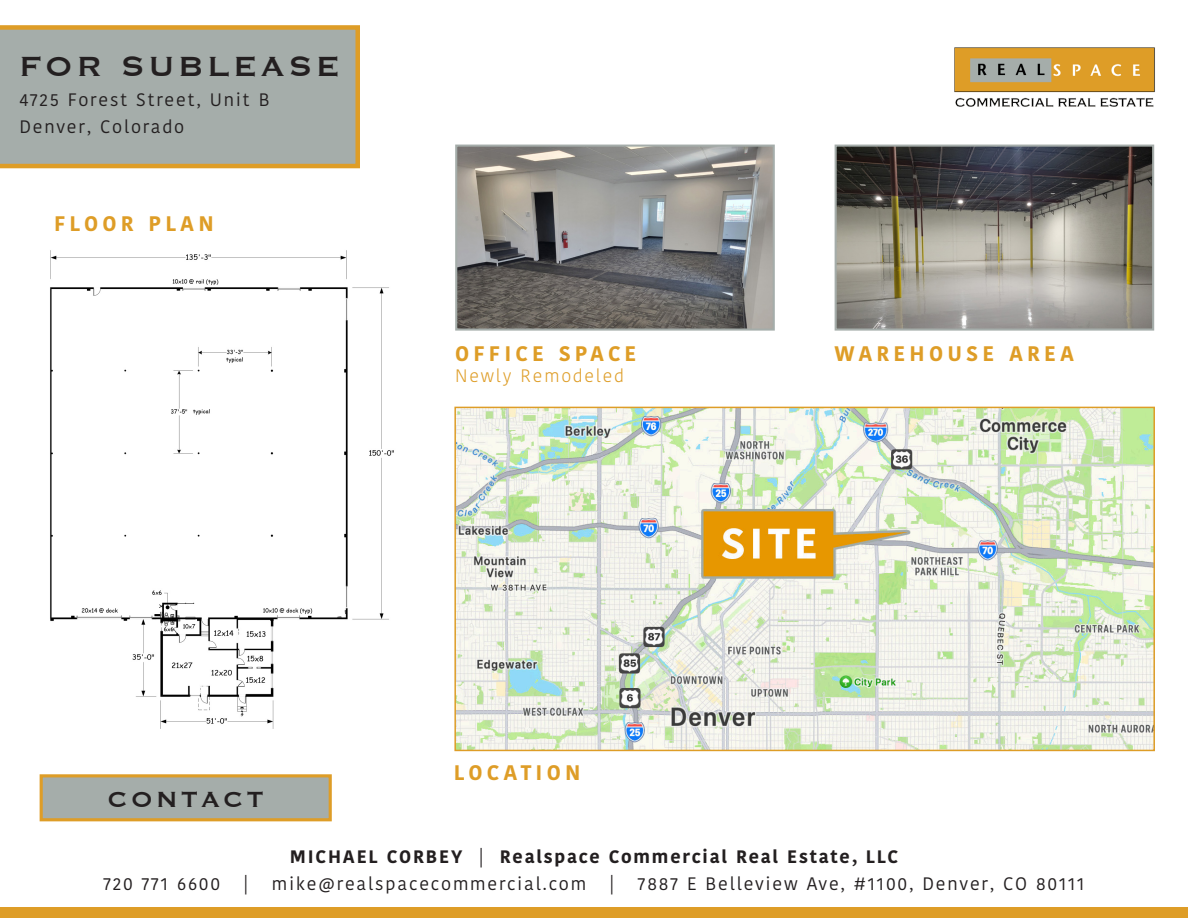
<style>
.page{position:relative;width:1188px;height:918px;background:#fff}
.page>*{position:absolute;margin:0;border:0;box-sizing:border-box;transform-origin:0 0}
.t1{font:36px "Copperplate";letter-spacing:.1em;color:#231f20}
.t2{font:28.5px "Copperplate";letter-spacing:.1em;color:#231f20}
.t3{font:700 21px "Kohinoor Telugu";letter-spacing:.2em;color:#de9d27}
.t4{font:18px "Kohinoor Telugu";letter-spacing:.1em;color:#231f20}
.t5{font:700 18px "Kohinoor Telugu";letter-spacing:.1em;color:#231f20}
.t6{font:300 18px "Kohinoor Telugu";letter-spacing:.1em;color:#de9d27}
.s1{font-weight:400}
</style>
<div class="page">
<img style="left:954px;top:47px;width:201px;height:60px">
<div style="left:0;top:25px;width:360px;height:143px;background:#a5adaa"></div>
<div style="left:0;top:907px;width:1188px;height:11px;background:#de9d27"></div>
<div style="left:40px;top:774px;width:292px;height:47px;background:#a5adaa;border:3px solid #de9d27"></div>
<img style="left:50px;top:250px;width:344px;height:479px">
<img style="left:458px;top:148px;width:314px;height:180px">
<div style="left:455px;top:145px;width:320px;height:186px;border:2px solid #a5adaa"></div>
<img style="left:838px;top:148px;width:313px;height:180px">
<div style="left:835px;top:145px;width:319px;height:186px;border:2px solid #a5adaa"></div>
<img style="left:457px;top:410px;width:695px;height:338px">
<div style="left:454px;top:407px;width:701px;height:344px;border:2px solid #de9d27"></div>
<p class="t1" style="left:19px;top:43px;width:322px">FOR SUBLEASE</p>
<p class="t4" style="left:19px;top:90px;width:252px">4725 Forest Street, Unit B</p>
<p class="t4" style="left:19px;top:117px;width:166px">Denver, Colorado</p>
<p class="t3" style="left:54px;top:212px;width:161px">FLOOR PLAN</p>
<p class="t3" style="left:455px;top:341px;width:183px">OFFICE SPACE</p>
<p class="t6" style="left:455px;top:366px;width:170px">Newly Remodeled</p>
<p class="t3" style="left:835px;top:341px;width:241px">WAREHOUSE AREA</p>
<p class="t2" style="left:107px;top:781px;width:158px">CONTACT</p>
<p class="t3" style="left:454px;top:760px;width:128px">LOCATION</p>
<p class="t5" style="left:290px;top:846px;width:610px">MICHAEL CORBEY <span class="s1">|</span> Realspace Commercial Real Estate, LLC</p>
<p class="t4" style="left:103px;top:873px;width:118px">720 771 6600</p>
<p class="t4" style="left:244px;top:873px;width:6px">|</p>
<p class="t4" style="left:272px;top:873px;width:316px">mike@realspacecommercial.com</p>
<p class="t4" style="left:610px;top:873px;width:6px">|</p>
<p class="t4" style="left:638px;top:873px;width:448px">7887 E Belleview Ave, #1100, Denver, CO 80111</p>
</div>
